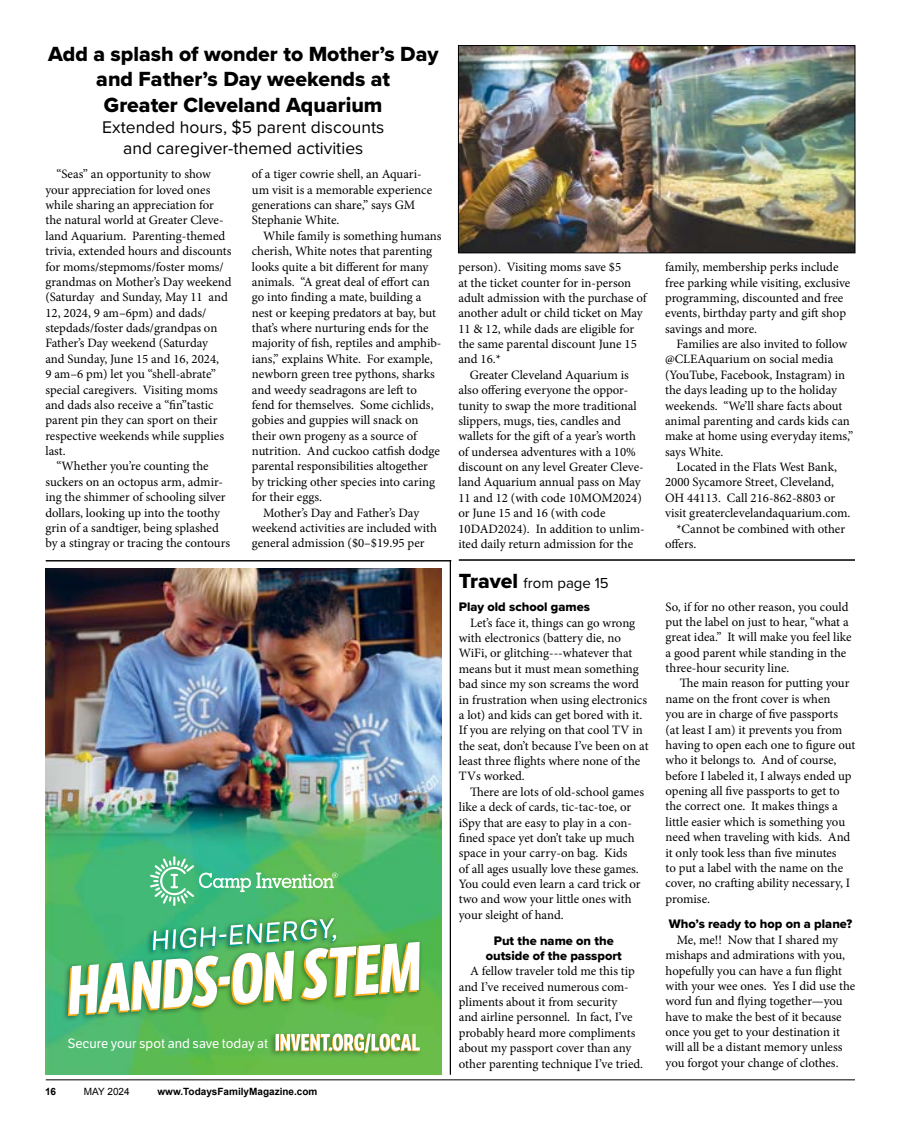
<style>
.page{position:relative;width:900px;height:1125px;background:#fff}
.page>*{position:absolute;margin:0;border:0;box-sizing:border-box;transform-origin:0 0}
.t1{font:21.25px/25.5px "Proxima Nova Extrabld";color:#000;text-align:center}
.t2{font:17.5px/21px "Proxima Nova";color:#000;text-align:center}
.t3{font:15px "Proxima Nova";color:#000}
.t4{font:13.12px "LFT Etica";color:#fff}
.t5{font:12.75px/15.4px "Minion Pro";letter-spacing:-.005em;color:#000}
.t6{font:12.75px/15.4px "Proxima Nova Extrabld";color:#000;text-align:center}
.t7{font:700 10px "Arial";color:#000}
.t8{font:10px "Arial";color:#000}
.s1{font-family:"Proxima Nova Extrabld";font-size:21.25px}
</style>
<div class="page">
<hr style="left:46px;top:560px;width:405px;height:1px;background:#000">
<hr style="left:46px;top:561px;width:405px;height:1px;background:#000">
<hr style="left:46px;top:1080px;width:809px;height:1px;background:#000">
<img style="left:46px;top:568px;width:396px;height:237px">
<img style="left:46px;top:805px;width:396px;height:270px">
<svg style="left:150px;top:856px;width:188px;height:50px;background:#5fc281"></svg>
<div style="left:61px;top:915px;width:362px;height:107px;background:#000;opacity:.4"></div>
<svg style="left:68px;top:918px;width:352px;height:98px"></svg>
<div style="left:268px;top:1031px;width:154px;height:29px;background:#000;opacity:.4"></div>
<svg style="left:275px;top:1033px;width:145px;height:20px"></svg>
<hr style="left:450px;top:560px;width:1px;height:515px;background:#000">
<hr style="left:459px;top:560px;width:396px;height:1px;background:#000">
<img style="left:460px;top:47px;width:393px;height:204px">
<div style="left:458px;top:45px;width:397px;height:208px;border:1px solid #000"></div>
<h1 class="t1" style="left:48px;top:40px;width:392px">Add a splash of wonder to Mother’s Day and Father’s Day weekends at<br>Greater Cleveland Aquarium</h1>
<h2 class="t2" style="left:102px;top:115px;width:284px">Extended hours, $5 parent discounts and caregiver-themed activities</h2>
<p class="t5" style="left:57px;top:167px;width:156px">“Seas” an opportunity to show</p>
<p class="t5" style="left:45px;top:182px;width:167px">your appreciation for loved ones</p>
<p class="t5" style="left:45px;top:197px;width:170px">while sharing an appreciation for</p>
<p class="t5" style="left:45px;top:213px;width:180px">the natural world at Greater Cleve-</p>
<p class="t5" style="left:45px;top:228px;width:181px">land Aquarium. Parenting-themed</p>
<p class="t5" style="left:45px;top:244px;width:188px">trivia, extended hours and discounts</p>
<p class="t5" style="left:45px;top:259px;width:180px">for moms/stepmoms/foster moms/</p>
<p class="t5" style="left:45px;top:274px;width:188px">grandmas on Mother’s Day weekend</p>
<p class="t5" style="left:45px;top:290px;width:184px">(Saturday and Sunday, May 11 and</p>
<p class="t5" style="left:45px;top:305px;width:163px">12, 2024, 9 am–6pm) and dads/</p>
<p class="t5" style="left:45px;top:320px;width:173px">stepdads/foster dads/grandpas on</p>
<p class="t5" style="left:45px;top:336px;width:164px">Father’s Day weekend (Saturday</p>
<p class="t5" style="left:45px;top:351px;width:175px">and Sunday, June 15 and 16, 2024,</p>
<p class="t5" style="left:45px;top:367px;width:172px">9 am–6 pm) let you “shell-abrate”</p>
<p class="t5" style="left:45px;top:382px;width:174px">special caregivers. Visiting moms</p>
<p class="t5" style="left:45px;top:397px;width:170px">and dads also receive a “fin”tastic</p>
<p class="t5" style="left:45px;top:413px;width:174px">parent pin they can sport on their</p>
<p class="t5" style="left:45px;top:428px;width:180px">respective weekends while supplies</p>
<p class="t5" style="left:45px;top:443px;width:22px">last.</p>
<p class="t5" style="left:57px;top:459px;width:153px">“Whether you’re counting the</p>
<p class="t5" style="left:45px;top:474px;width:179px">suckers on an octopus arm, admir-</p>
<p class="t5" style="left:45px;top:490px;width:182px">ing the shimmer of schooling silver</p>
<p class="t5" style="left:45px;top:505px;width:176px">dollars, looking up into the toothy</p>
<p class="t5" style="left:45px;top:520px;width:175px">grin of a sandtiger, being splashed</p>
<p class="t5" style="left:45px;top:536px;width:186px">by a stingray or tracing the contours</p>
<p class="t5" style="left:252px;top:167px;width:182px">of a tiger cowrie shell, an Aquari&shy;um visit is a memorable experience generations can share,” says GM<br>Stephanie White.</p>
<p class="t5" style="left:263px;top:228px;width:180px">While family is something humans</p>
<p class="t5" style="left:252px;top:244px;width:182px">cherish, White notes that parenting</p>
<p class="t5" style="left:252px;top:259px;width:178px">looks quite a bit different for many</p>
<p class="t5" style="left:252px;top:274px;width:179px">animals. “A great deal of effort can</p>
<p class="t5" style="left:252px;top:290px;width:171px">go into finding a mate, building a</p>
<p class="t5" style="left:252px;top:305px;width:186px">nest or keeping predators at bay, but</p>
<p class="t5" style="left:252px;top:320px;width:178px">that’s where nurturing ends for the</p>
<p class="t5" style="left:252px;top:336px;width:191px">majority of fish, reptiles and amphib-</p>
<p class="t5" style="left:252px;top:351px;width:182px">ians,” explains White. For example,</p>
<p class="t5" style="left:252px;top:367px;width:184px">newborn green tree pythons, sharks</p>
<p class="t5" style="left:252px;top:382px;width:166px">and weedy seadragons are left to</p>
<p class="t5" style="left:252px;top:397px;width:183px">fend for themselves. Some cichlids,</p>
<p class="t5" style="left:252px;top:413px;width:168px">gobies and guppies will snack on</p>
<p class="t5" style="left:252px;top:428px;width:167px">their own progeny as a source of</p>
<p class="t5" style="left:252px;top:443px;width:190px">nutrition. And cuckoo catfish dodge</p>
<p class="t5" style="left:252px;top:459px;width:178px">parental responsibilities altogether</p>
<p class="t5" style="left:252px;top:474px;width:185px">by tricking other species into caring</p>
<p class="t5" style="left:252px;top:490px;width:72px">for their eggs.</p>
<p class="t5" style="left:263px;top:505px;width:158px">Mother’s Day and Father’s Day</p>
<p class="t5" style="left:252px;top:520px;width:186px">weekend activities are included with</p>
<p class="t5" style="left:252px;top:536px;width:174px">general admission ($0–$19.95 per</p>
<p class="t4" style="left:68px;top:1036px;width:202px">Secure your spot and save today at</p>
<p class="t7" style="left:45px;top:1085px;width:13px">16</p>
<p class="t8" style="left:84px;top:1085px;width:47px">MAY 2024</p>
<p class="t7" style="left:157px;top:1085px;width:162px">www.TodaysFamilyMagazine.com</p>
<p class="t5" style="left:458px;top:260px;width:190px">person). Visiting moms save $5<br>at the ticket counter for in-person adult admission with the purchase of another adult or child ticket on May<br>11 &amp; 12, while dads are eligible for the same parental discount June 15 and 16.*</p>
<p class="t5" style="left:458px;top:367px;width:188px;text-indent:11px">Greater Cleveland Aquarium is also offering everyone the oppor&shy;tunity to swap the more traditional slippers, mugs, ties, candles and wallets for the gift of a year’s worth of undersea adventures with a 10% discount on any level Greater Cleve&shy;land Aquarium annual pass on May 11 and 12 (with code 10MOM2024) or June 15 and 16 (with code 10DAD2024). In addition to unlim&shy;ited daily return admission for the</p>
<p class="t3" style="left:459px;top:571px;width:151px"><span class="s1">Travel</span> from page 15</p>
<p class="t6" style="left:459px;top:599px;width:133px">Play old school games</p>
<p class="t5" style="left:459px;top:615px;width:191px;text-indent:11px">Let’s face it, things can go wrong with electronics (battery die, no<br>WiFi, or glitching---whatever that means but it must mean something bad since my son screams the word in frustration when using electronics a lot) and kids can get bored with it.<br>If you are relying on that cool TV in the seat, don’t because I’ve been on at least three flights where none of the<br>TVs worked.</p>
<p class="t5" style="left:459px;top:784px;width:187px;text-indent:11px">There are lots of old-school games like a deck of cards, tic-tac-toe, or iSpy that are easy to play in a con&shy;fined space yet don’t take up much space in your carry-on bag. Kids<br>of all ages usually love these games.<br>You could even learn a card trick or two and wow your little ones with your sleight of hand.</p>
<p class="t6" style="left:486px;top:932px;width:138px">Put the name on the outside of the passport</p>
<p class="t5" style="left:459px;top:964px;width:186px;text-indent:11px">A fellow traveler told me this tip and I’ve received numerous com&shy;pliments about it from security<br>and airline personnel. In fact, I’ve probably heard more compliments about my passport cover than any other parenting technique I’ve tried.</p>
<p class="t5" style="left:665px;top:260px;width:187px">family, membership perks include free parking while visiting, exclusive programming, discounted and free events, birthday party and gift shop savings and more.</p>
<p class="t5" style="left:665px;top:336px;width:190px;text-indent:11px">Families are also invited to follow @CLEAquarium on social media (YouTube, Facebook, Instagram) in the days leading up to the holiday weekends. “We’ll share facts about animal parenting and cards kids can make at home using everyday items,” says White.</p>
<p class="t5" style="left:676px;top:459px;width:162px">Located in the Flats West Bank,</p>
<p class="t5" style="left:665px;top:475px;width:170px">2000 Sycamore Street, Cleveland,</p>
<p class="t5" style="left:665px;top:490px;width:172px">OH 44113. Call 216-862-8803 or</p>
<p class="t5" style="left:665px;top:506px;width:187px">visit greaterclevelandaquarium.com.</p>
<p class="t5" style="left:676px;top:521px;width:170px">*Cannot be combined with other</p>
<p class="t5" style="left:665px;top:536px;width:33px">offers.</p>
<p class="t5" style="left:666px;top:599px;width:188px">So, if for no other reason, you could put the label on just to hear, “what a great idea.” It will make you feel like a good parent while standing in the three-hour security line.</p>
<p class="t5" style="left:666px;top:676px;width:191px;text-indent:14px">The main reason for putting your name on the front cover is when<br>you are in charge of five passports<br>(at least I am) it prevents you from having to open each one to figure out who it belongs to. And of course, before I labeled it, I always ended up opening all five passports to get to the correct one. It makes things a little easier which is something you need when traveling with kids. And it only took less than five minutes<br>to put a label with the name on the cover, no crafting ability necessary, I promise.</p>
<p class="t6" style="left:669px;top:916px;width:185px">Who’s ready to hop on a plane?</p>
<p class="t5" style="left:666px;top:932px;width:191px;text-indent:11px">Me, me!! Now that I shared my mishaps and admirations with you, hopefully you can have a fun flight with your wee ones. Yes I did use the word fun and flying together—you have to make the best of it because once you get to your destination it will all be a distant memory unless you forgot your change of clothes.</p>
</div>
